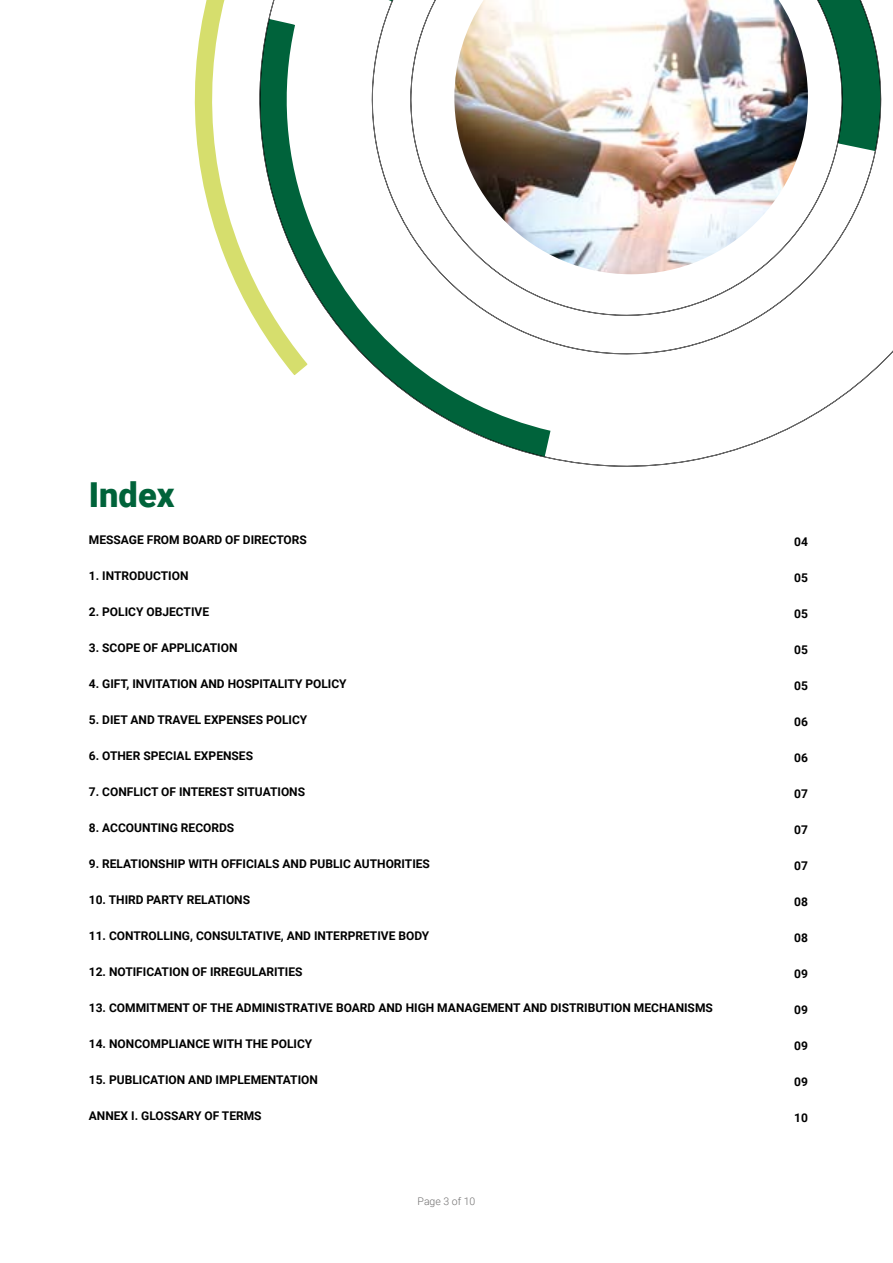
<style>
.page{position:relative;width:893px;height:1263px;background:#fff}
.page>*{position:absolute;margin:0;border:0;box-sizing:border-box;transform-origin:0 0}
.t1{font:900 34.35px "Roboto";color:#00633a}
.t2{font:700 12px "Roboto";color:#000}
.t3{font:300 10.5px "Roboto";color:#706f6f}
</style>
<div class="page">
<svg style="left:194px;top:0;width:59px;height:316px"></svg>
<svg style="left:268px;top:0;width:625px;height:467px"></svg>
<svg style="left:253px;top:19px;width:297px;height:438px"></svg>
<svg style="left:410px;top:0;width:433px;height:316px"></svg>
<svg style="left:808px;top:0;width:85px;height:151px"></svg>
<img style="left:454px;top:0;width:354px;height:274px">
<h1 class="t1" style="left:89px;top:471px;width:87px">Index</h1>
<p class="t2" style="left:89px;top:531px;width:220px">MESSAGE FROM BOARD OF DIRECTORS</p>
<p class="t2" style="left:89px;top:567px;width:101px">1. INTRODUCTION</p>
<p class="t2" style="left:89px;top:603px;width:122px">2. POLICY OBJECTIVE</p>
<p class="t2" style="left:89px;top:639px;width:150px">3. SCOPE OF APPLICATION</p>
<p class="t2" style="left:89px;top:675px;width:259px">4. GIFT, INVITATION AND HOSPITALITY POLICY</p>
<p class="t2" style="left:89px;top:711px;width:220px">5. DIET AND TRAVEL EXPENSES POLICY</p>
<p class="t2" style="left:89px;top:747px;width:166px">6. OTHER SPECIAL EXPENSES</p>
<p class="t2" style="left:89px;top:783px;width:218px">7. CONFLICT OF INTEREST SITUATIONS</p>
<p class="t2" style="left:89px;top:819px;width:147px">8. ACCOUNTING RECORDS</p>
<p class="t2" style="left:89px;top:855px;width:343px">9. RELATIONSHIP WITH OFFICIALS AND PUBLIC AUTHORITIES</p>
<p class="t2" style="left:89px;top:891px;width:163px">10. THIRD PARTY RELATIONS</p>
<p class="t2" style="left:89px;top:927px;width:342px">11. CONTROLLING, CONSULTATIVE, AND INTERPRETIVE BODY</p>
<p class="t2" style="left:89px;top:963px;width:215px">12. NOTIFICATION OF IRREGULARITIES</p>
<p class="t2" style="left:89px;top:999px;width:626px">13. COMMITMENT OF THE ADMINISTRATIVE BOARD AND HIGH MANAGEMENT AND DISTRIBUTION MECHANISMS</p>
<p class="t2" style="left:89px;top:1035px;width:225px">14. NONCOMPLIANCE WITH THE POLICY</p>
<p class="t2" style="left:89px;top:1071px;width:231px">15. PUBLICATION AND IMPLEMENTATION</p>
<p class="t2" style="left:89px;top:1107px;width:174px">ANNEX I. GLOSSARY OF TERMS</p>
<p class="t3" style="left:418px;top:1194px;width:59px">Page 3 of 10</p>
<p class="t2" style="left:794px;top:533px;width:15px">04</p>
<p class="t2" style="left:794px;top:569px;width:15px">05</p>
<p class="t2" style="left:794px;top:605px;width:15px">05</p>
<p class="t2" style="left:794px;top:641px;width:15px">05</p>
<p class="t2" style="left:794px;top:677px;width:15px">05</p>
<p class="t2" style="left:794px;top:713px;width:15px">06</p>
<p class="t2" style="left:794px;top:749px;width:15px">06</p>
<p class="t2" style="left:794px;top:785px;width:15px">07</p>
<p class="t2" style="left:794px;top:821px;width:15px">07</p>
<p class="t2" style="left:794px;top:857px;width:15px">07</p>
<p class="t2" style="left:794px;top:893px;width:15px">08</p>
<p class="t2" style="left:794px;top:929px;width:15px">08</p>
<p class="t2" style="left:794px;top:965px;width:15px">09</p>
<p class="t2" style="left:794px;top:1001px;width:15px">09</p>
<p class="t2" style="left:794px;top:1037px;width:15px">09</p>
<p class="t2" style="left:794px;top:1073px;width:15px">09</p>
<p class="t2" style="left:794px;top:1109px;width:15px">10</p>
</div>
